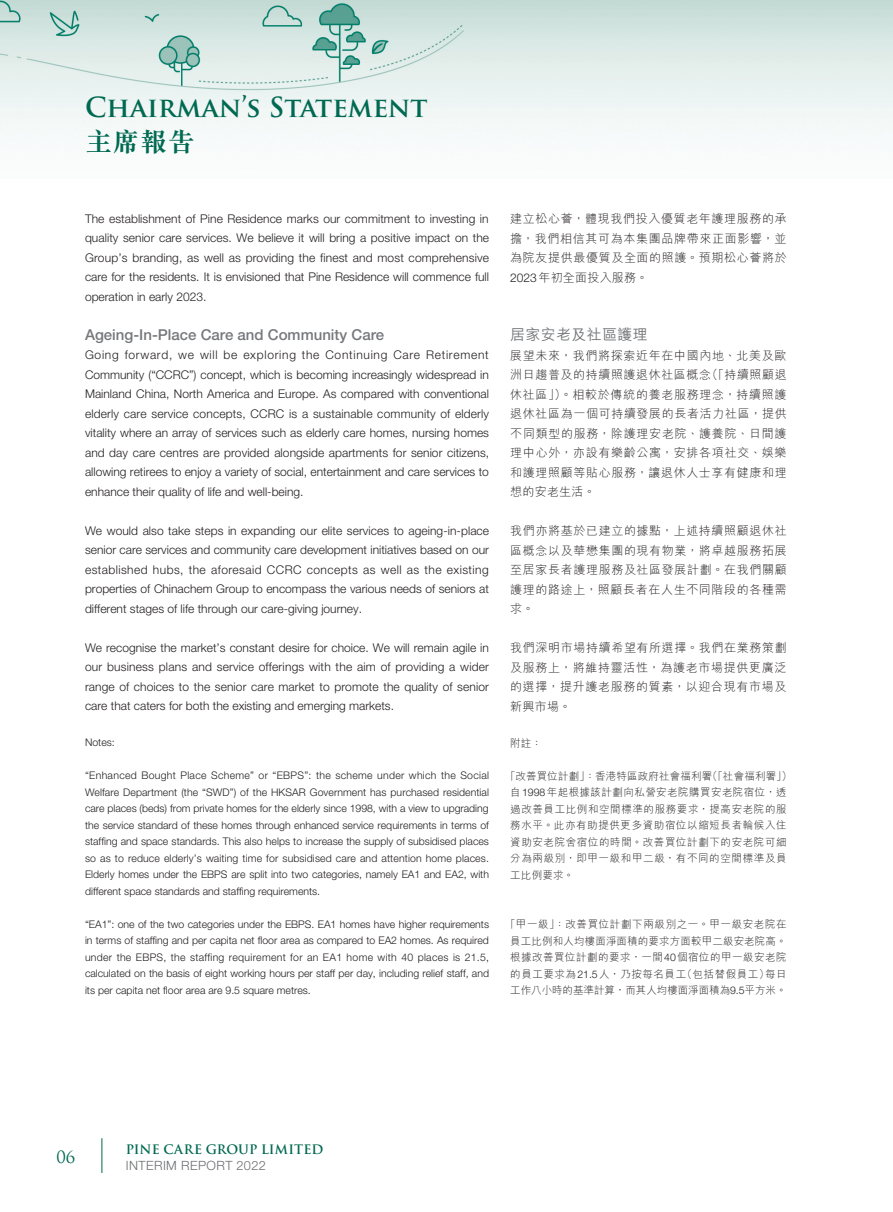
<style>
.page{position:relative;width:893px;height:1212px;background:#fff}
.page>*{position:absolute;margin:0;border:0;box-sizing:border-box;transform-origin:0 0}
.t1{font:700 27px "Trajan Pro";color:#006951}
.t2{font:700 27px "M Sung HK";color:#006951}
.t3{font:16.5px "Trajan Pro";color:#006951}
._02_H2_E{font:500 15px "Helvetica Neue LT Std";color:#76787b}
._002_H2_C{font:500 15px "M Hei HK";letter-spacing:.02em;color:#76787b}
.t4{font:700 12.75px "Trajan Pro";letter-spacing:.01em;color:#006951}
.t5{font:300 12.75px "Helvetica Neue LT Std";letter-spacing:.035em;color:#6c6d70}
._00_txt_E{font:300 12px/19.5px "Helvetica Neue LT Std";color:#231f20;text-align:justify}
._000_txt_C{font:300 12px/19.5px "M Hei HK";letter-spacing:.055em;color:#231f20;text-align:justify}
._06_Notes_E{font:300 10.5px/16.5px "Helvetica Neue LT Std";color:#231f20;text-align:justify}
._006_Notes_C{font:300 10.5px/16.5px "M Hei HK";letter-spacing:.05em;color:#231f20}
.s1{font-family:"Helvetica Neue LT Std"}
</style>
<div class="page">
<img style="left:0;top:0;width:893px;height:136px">
<hr style="left:102px;top:1138px;width:1px;height:35px;background:#006951">
<h1 class="t1" style="left:85px;top:91px;width:344px">Chairman’s Statement</h1>
<h1 class="t2" style="left:85px;top:128px;width:111px">主席報告</h1>
<p class="_00_txt_E" style="left:85px;top:208px;width:406px">The establishment of Pine Residence marks our commitment to investing in quality senior care services. We believe it will bring a positive impact on the Group’s branding, as well as providing the finest and most comprehensive care for the residents. It is envisioned that Pine Residence will commence full operation in early 2023.</p>
<p class="_02_H2_E" style="left:85px;top:325px;width:301px">Ageing-In-Place Care and Community Care</p>
<p class="_00_txt_E" style="left:85px;top:345px;width:406px">Going forward, we will be exploring the Continuing Care Retirement Community (“CCRC”) concept, which is becoming increasingly widespread in Mainland China, North America and Europe. As compared with conventional elderly care service concepts, CCRC is a sustainable community of elderly vitality where an array of services such as elderly care homes, nursing homes and day care centres are provided alongside apartments for senior citizens, allowing retirees to enjoy a variety of social, entertainment and care services to enhance their quality of life and well-being.</p>
<p class="_00_txt_E" style="left:85px;top:520px;width:406px">We would also take steps in expanding our elite services to ageing-in-place senior care services and community care development initiatives based on our established hubs, the aforesaid CCRC concepts as well as the existing properties of Chinachem Group to encompass the various needs of seniors at different stages of life through our care-giving journey.</p>
<p class="_00_txt_E" style="left:85px;top:637px;width:405px">We recognise the market’s constant desire for choice. We will remain agile in our business plans and service offerings with the aim of providing a wider range of choices to the senior care market to promote the quality of senior care that caters for both the existing and emerging markets.</p>
<p class="_06_Notes_E" style="left:85px;top:734px;width:31px">Notes:</p>
<p class="_06_Notes_E" style="left:85px;top:767px;width:406px">“Enhanced Bought Place Scheme” or “EBPS”: the scheme under which the Social Welfare Department (the “SWD”) of the HKSAR Government has purchased residential care places (beds) from private homes for the elderly since 1998, with a view to upgrading the service standard of these homes through enhanced service requirements in terms of staffing and space standards. This also helps to increase the supply of subsidised places so as to reduce elderly’s waiting time for subsidised care and attention home places.<br>Elderly homes under the EBPS are split into two categories, namely EA1 and EA2, with different space standards and staffing requirements.</p>
<p class="_06_Notes_E" style="left:85px;top:915px;width:406px">“EA1”: one of the two categories under the EBPS. EA1 homes have higher requirements in terms of staffing and per capita net floor area as compared to EA2 homes. As required under the EBPS, the staffing requirement for an EA1 home with 40 places is 21.5, calculated on the basis of eight working hours per staff per day, including relief staff, and its per capita net floor area are 9.5 square metres.</p>
<p class="_000_txt_C" style="left:510px;top:209px;width:278px">建立松心薈，體現我們投入優質老年護理服務的承擔，我們相信其可為本集團品牌帶來正面影響，並為院友提供最優質及全面的照護。預期松心薈將於<span class="s1">2023</span>年初全面投入服務。</p>
<p class="_002_H2_C" style="left:510px;top:324px;width:139px">居家安老及社區護理</p>
<p class="_000_txt_C" style="left:510px;top:345px;width:278px">展望未來，我們將探索近年在中國內地、北美及歐洲日趨普及的持續照護退休社區概念（「持續照顧退休社區」）。相較於傳統的養老服務理念，持續照護退休社區為一個可持續發展的長者活力社區，提供不同類型的服務，除護理安老院、護養院、日間護理中心外，亦設有樂齡公寓，安排各項社交、娛樂和護理照顧等貼心服務，讓退休人士享有健康和理想的安老生活。</p>
<p class="_000_txt_C" style="left:510px;top:521px;width:278px">我們亦將基於已建立的據點，上述持續照顧退休社區概念以及華懋集團的現有物業，將卓越服務拓展至居家長者護理服務及社區發展計劃。在我們關顧護理的路途上，照顧長者在人生不同階段的各種需求。</p>
<p class="_000_txt_C" style="left:510px;top:638px;width:278px">我們深明市場持續希望有所選擇。我們在業務策劃及服務上，將維持靈活性，為護老市場提供更廣泛的選擇，提升護老服務的質素，以迎合現有市場及新興市場。</p>
<p class="_006_Notes_C" style="left:510px;top:735px;width:33px">附註：</p>
<p class="_006_Notes_C" style="left:510px;top:768px;width:283px;text-indent:-5px">「改善買位計劃」：香港特區政府社會福利署（「社會福利署」）自<span class="s1">1998</span>年起根據該計劃向私營安老院購買安老院宿位，透過改善員工比例和空間標準的服務要求，提高安老院的服務水平。此亦有助提供更多資助宿位以縮短長者輪候入住資助安老院舍宿位的時間。改善買位計劃下的安老院可細分為兩級別，即甲一級和甲二級，有不同的空間標準及員工比例要求。</p>
<p class="_006_Notes_C" style="left:505px;top:916px;width:283px;text-align:center">「甲一級」：改善買位計劃下兩級別之一。甲一級安老院在員工比例和人均樓面淨面積的要求方面較甲二級安老院高。根據改善買位計劃的要求，一間<span class="s1">40</span>個宿位的甲一級安老院的員工要求為<span class="s1">21.5</span>人，乃按每名員工（包括替假員工）每日工作八小時的基準計算，而其人均樓面淨面積為<span class="s1">9.5</span>平方米。</p>
<h2 class="t3" style="left:56px;top:1146px;width:20px">06</h2>
<p class="t4" style="left:126px;top:1141px;width:199px">PINE CARE GROUP LIMITED</p>
<p class="t5" style="left:126px;top:1157px;width:142px">INTERIM REPORT 2022</p>
</div>
